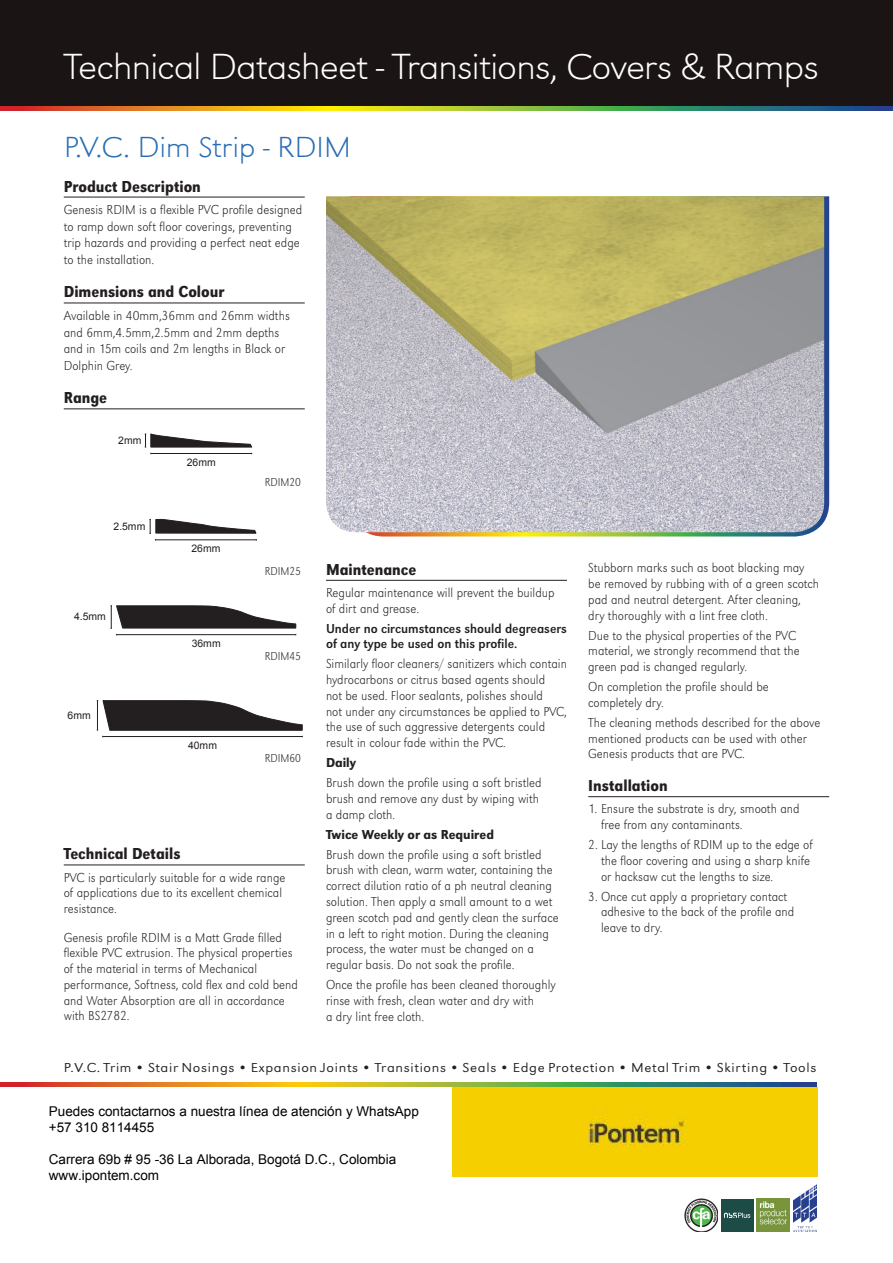
<style>
.page{position:relative;width:893px;height:1263px;background:#fff}
.page>*{position:absolute;margin:0;border:0;box-sizing:border-box;transform-origin:0 0}
.Page_Title{font:37.5px "URW Grotesk T Extr Ligh Extr Wide";letter-spacing:-.035em;color:#fff}
.Page_Title-2{font:30px "URW Grotesk T Extr Ligh Extr Wide";letter-spacing:-.015em;color:#296db6}
.Sub_Head{font:16.5px "URW Grotesk T Medi Extr Narr";color:#231f20}
.Body{font:13.5px/15.8px "URW Grotesk T Extr Ligh Narr";color:#231f20}
.Body_Bullets{font:13.5px/15.8px "URW Grotesk T Extr Ligh Narr";color:#231f20}
.Body_Bullets-2{font:13.5px "URW Grotesk T Ligh Extr Wide";letter-spacing:.05em;color:#231f20}
.Body-2{font:13.5px/15.8px "URW Grotesk T Regu Narr";color:#231f20}
.Body-3{font:13.5px "URW Grotesk T Medi Narr";color:#231f20}
.t1{font:12px "URW Grotesk T Extr Ligh Extr Narr";color:#231f20}
.t2{font:10.35px "Arial";letter-spacing:-.005em;color:#231f20}
</style>
<div class="page">
<hr style="left:64px;top:197px;width:241px;height:1px;background:#231f20">
<hr style="left:64px;top:303px;width:241px;height:1px;background:#231f20">
<hr style="left:64px;top:409px;width:241px;height:1px;background:#231f20">
<svg style="left:0;top:106px;width:893px;height:4px;background:#98983e"></svg>
<div style="left:0;top:0;width:893px;height:106px;background:#1a1415"></div>
<svg style="left:355px;top:196px;width:474px;height:340px;background:#6f8271"></svg>
<img style="left:326px;top:196px;width:498px;height:336px">
<img style="left:793px;top:1185px;width:23px;height:47px">
<img style="left:685px;top:1199px;width:33px;height:33px">
<img style="left:756px;top:1199px;width:34px;height:33px">
<div style="left:721px;top:1199px;width:33px;height:33px;background:#1d4c46"></div>
<svg style="left:724px;top:1213px;width:26px;height:5px"></svg>
<svg style="left:0;top:1082px;width:816px;height:5px;background:#978c41"></svg>
<hr style="left:326px;top:580px;width:241px;height:1px;background:#231f20">
<hr style="left:64px;top:865px;width:241px;height:1px;background:#231f20">
<hr style="left:588px;top:796px;width:241px;height:1px;background:#231f20">
<svg style="left:145px;top:433px;width:108px;height:21px"></svg>
<svg style="left:111px;top:605px;width:186px;height:30px"></svg>
<svg style="left:149px;top:519px;width:108px;height:21px"></svg>
<svg style="left:97px;top:700px;width:206px;height:37px"></svg>
<div style="left:453px;top:1088px;width:364px;height:88px;background:#f5cf00"></div>
<p class="Page_Title" style="left:64px;top:44px;width:757px">Technical Datasheet - Transitions, Covers &amp; Ramps</p>
<p class="Page_Title-2" style="left:64px;top:130px;width:289px">P.V.C. Dim Strip - RDIM</p>
<p class="Sub_Head" style="left:64px;top:177px;width:139px">Product Description</p>
<p class="Body" style="left:64px;top:202px;width:240px;line-height:16.5px">Genesis RDIM is a flexible PVC profile designed to ramp down soft floor coverings, preventing trip hazards and providing a perfect neat edge to the installation.</p>
<p class="Sub_Head" style="left:64px;top:282px;width:162px">Dimensions and Colour</p>
<p class="Body" style="left:64px;top:308px;width:228px;line-height:16.5px">Available in 40mm,36mm and 26mm widths and 6mm,4.5mm,2.5mm and 2mm depths and in 15m coils and 2m lengths in Black or<br>Dolphin Grey.</p>
<p class="Sub_Head" style="left:64px;top:388px;width:45px">Range</p>
<p class="t2" style="left:118px;top:434px;width:25px">2mm</p>
<p class="t2" style="left:114px;top:520px;width:33px">2.5mm</p>
<p class="t2" style="left:74px;top:611px;width:33px">4.5mm</p>
<p class="t2" style="left:68px;top:709px;width:25px">6mm</p>
<p class="t2" style="left:187px;top:456px;width:30px">26mm</p>
<p class="t2" style="left:192px;top:542px;width:30px">26mm</p>
<p class="t2" style="left:192px;top:637px;width:30px">36mm</p>
<p class="t2" style="left:188px;top:739px;width:30px">40mm</p>
<p class="t1" style="left:265px;top:475px;width:38px">RDIM20</p>
<p class="t1" style="left:265px;top:564px;width:38px">RDIM25</p>
<p class="t1" style="left:265px;top:649px;width:38px">RDIM45</p>
<p class="t1" style="left:265px;top:752px;width:38px">RDIM60</p>
<p class="Sub_Head" style="left:64px;top:844px;width:118px">Technical Details</p>
<p class="Body" style="left:64px;top:869px;width:223px">PVC is particularly suitable for a wide range of applications due to its excellent chemical resistance.</p>
<p class="Body" style="left:64px;top:929px;width:236px">Genesis profile RDIM is a Matt Grade filled flexible PVC extrusion. The physical properties of the material in terms of Mechanical performance, Softness, cold flex and cold bend and Water Absorption are all in accordance with BS2782.</p>
<p class="Sub_Head" style="left:326px;top:560px;width:92px">Maintenance</p>
<p class="Body" style="left:326px;top:585px;width:230px">Regular maintenance will prevent the buildup of dirt and grease.</p>
<p class="Body-2" style="left:326px;top:620px;width:242px">Under no circumstances should degreasers of any type be used on this profile.</p>
<p class="Body" style="left:326px;top:656px;width:242px">Similarly floor cleaners/ sanitizers which contain hydrocarbons or citrus based agents should<br>not be used. Floor sealants, polishes should<br>not under any circumstances be applied to PVC, the use of such aggressive detergents could result in colour fade within the PVC.</p>
<p class="Body-3" style="left:326px;top:755px;width:32px">Daily</p>
<p class="Body" style="left:326px;top:775px;width:217px">Brush down the profile using a soft bristled brush and remove any dust by wiping with a damp cloth.</p>
<p class="Body-3" style="left:326px;top:826px;width:169px">Twice Weekly or as Required</p>
<p class="Body" style="left:326px;top:846px;width:234px">Brush down the profile using a soft bristled brush with clean, warm water, containing the correct dilution ratio of a ph neutral cleaning solution. Then apply a small amount to a wet green scotch pad and gently clean the surface in a left to right motion. During the cleaning process, the water must be changed on a regular basis. Do not soak the profile.</p>
<p class="Body" style="left:326px;top:977px;width:231px">Once the profile has been cleaned thoroughly rinse with fresh, clean water and dry with<br>a dry lint free cloth.</p>
<p class="Body" style="left:588px;top:560px;width:232px">Stubborn marks such as boot blacking may be removed by rubbing with of a green scotch pad and neutral detergent. After cleaning, dry thoroughly with a lint free cloth.</p>
<p class="Body" style="left:588px;top:627px;width:213px">Due to the physical properties of the PVC material, we strongly recommend that the green pad is changed regularly.</p>
<p class="Body" style="left:588px;top:679px;width:182px">On completion the profile should be completely dry.</p>
<p class="Body" style="left:588px;top:715px;width:234px">The cleaning methods described for the above mentioned products can be used with other<br>Genesis products that are PVC.</p>
<p class="Sub_Head" style="left:588px;top:776px;width:81px">Installation</p>
<p class="Body_Bullets" style="left:601px;top:801px;width:200px;text-indent:-13px">1. Ensure the substrate is dry, smooth and free from any contaminants.</p>
<p class="Body_Bullets" style="left:601px;top:837px;width:213px;text-indent:-13px">2. Lay the lengths of RDIM up to the edge of the floor covering and using a sharp knife or hacksaw cut the lengths to size.</p>
<p class="Body_Bullets" style="left:601px;top:888px;width:195px;text-indent:-13px">3. Once cut apply a proprietary contact adhesive to the back of the profile and leave to dry.</p>
<p class="Body_Bullets-2" style="left:64px;top:1060px;width:754px">P.V.C. Trim • Stair Nosings • Expansion Joints • Transitions • Seals • Edge Protection • Metal Trim • Skirting • Tools</p>
</div>
